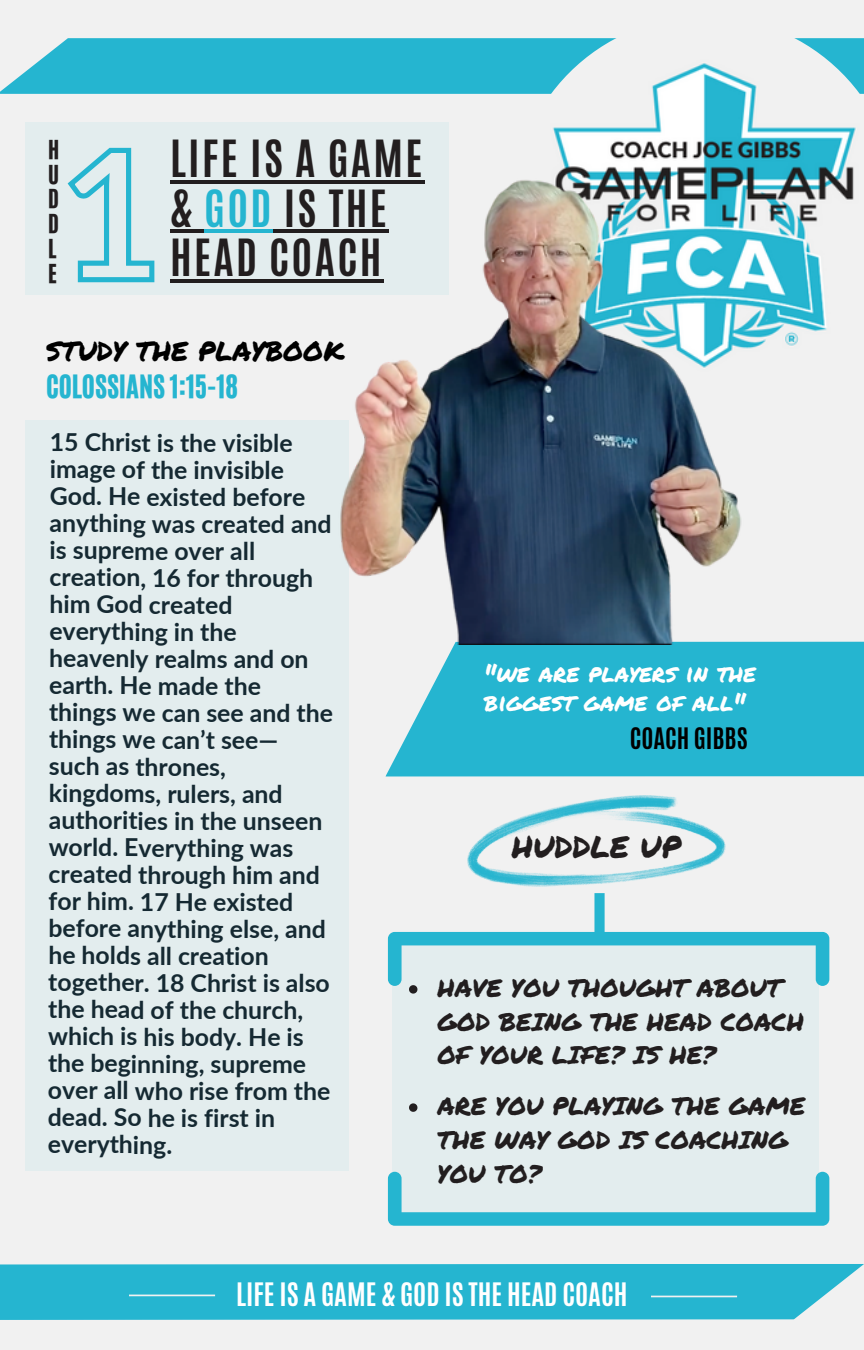
<style>
.page{position:relative;width:864px;height:1350px;background:#f1f1f1}
.page>*{position:absolute;margin:0;border:0;box-sizing:border-box;transform-origin:0 0}
.t1{font:700 42.75px/49.3px "Antonio";letter-spacing:.055em;color:#221e1f}
.t2{font:30.6px "Permanent Marker";color:#221e1f}
.t3{font:700 27px "Antonio";color:#fff}
.t4{font:27px "CA Generated";color:#25b5d0}
.t5{font:27px "Permanent Marker";color:#000}
.t6{font:700 24.75px/27px "Lato";letter-spacing:-.005em;color:#152932}
.t7{font:24.75px/33.8px "Permanent Marker";color:#221e1f}
.t8{font:24.75px/28.8px "Permanent Marker";color:#fff}
.t9{font:700 24.75px "Antonio";color:#000}
.t10{font:22.05px/24.8px "CA Generated";color:#221e1f}
.s1{color:#25b5d0}
</style>
<div class="page">
<svg style="left:0;top:1264px;width:864px;height:56px;background:#2eb7d1"></svg>
<svg style="left:0;top:38px;width:513px;height:56px;background:#33b9d2"></svg>
<img style="left:467px;top:795px;width:258px;height:92px">
<hr style="left:129px;top:1295px;width:86px;height:1px;background:#f1f1f1">
<hr style="left:651px;top:1296px;width:86px;height:1px;background:#f1f1f1">
<div style="left:25px;top:420px;width:324px;height:751px;background:#e3edee"></div>
<div style="left:392px;top:932px;width:427px;height:282px;background:#e3edee"></div>
<svg style="left:385px;top:641px;width:479px;height:136px;background:#34b9d1"></svg>
<div style="left:25px;top:123px;width:423px;height:172px;background:#e3edee"></div>
<img style="left:513px;top:38px;width:351px;height:309px">
<img style="left:340px;top:158px;width:416px;height:486px">
<hr style="left:170px;top:180px;width:255px;height:4px;background:#221e1f">
<hr style="left:170px;top:229px;width:34px;height:4px;background:#221e1f">
<hr style="left:204px;top:229px;width:70px;height:4px;background:#25b5d0">
<hr style="left:274px;top:229px;width:115px;height:4px;background:#221e1f">
<hr style="left:170px;top:279px;width:214px;height:4px;background:#221e1f">
<svg style="left:67px;top:147px;width:88px;height:136px"></svg>
<svg style="left:388px;top:932px;width:441px;height:62px"></svg>
<div style="left:594px;top:893px;width:11px;height:42px;background:#25b5d0"></div>
<svg style="left:388px;top:1172px;width:441px;height:53px"></svg>
<svg style="left:409px;top:1103px;width:8px;height:9px"></svg>
<p class="t10" style="left:48px;top:137px;width:13px">H<br>U<br>D<br>D<br>L<br>E</p>
<h1 class="t1" style="left:170px;top:135px;width:254px">LIFE IS A GAME &amp; <span class="s1">GOD</span> IS THE<br>HEAD COACH</h1>
<p class="t5" style="left:46px;top:331px;width:300px">STUDY THE PLAYBOOK</p>
<p class="t4" style="left:46px;top:367px;width:193px">COLOSSIANS 1:15-18</p>
<p class="t6" style="left:48px;top:429px;width:287px">15 Christ is the visible image of the invisible<br>God. He existed before anything was created and is supreme over all creation, 16 for through him God created everything in the heavenly realms and on earth. He made the things we can see and the things we can’t see— such as thrones, kingdoms, rulers, and authorities in the unseen world. Everything was created through him and for him. 17 He existed before anything else, and he holds all creation together. 18 Christ is also the head of the church, which is his body. He is the beginning, supreme over all who rise from the dead. So he is first in everything.</p>
<p class="t8" style="left:484px;top:658px;width:273px">"we are players in the biggest game of all"</p>
<p class="t9" style="left:630px;top:721px;width:119px">COACH GIBBS</p>
<p class="t2" style="left:512px;top:824px;width:171px">HUDDLE UP</p>
<p class="t7" style="left:438px;top:970px;width:368px">HAVE YOU THOUGHT ABOUT<br>GOD BEING THE HEAD COACH<br>OF YOUR LIFE? IS HE?</p>
<p class="t7" style="left:438px;top:1089px;width:369px">ARE YOU PLAYING THE GAME<br>THE WAY GOD IS COACHING<br>YOU TO?</p>
<p class="t3" style="left:236px;top:1275px;width:393px">LIFE IS A GAME &amp; GOD IS THE HEAD COACH</p>
</div>
